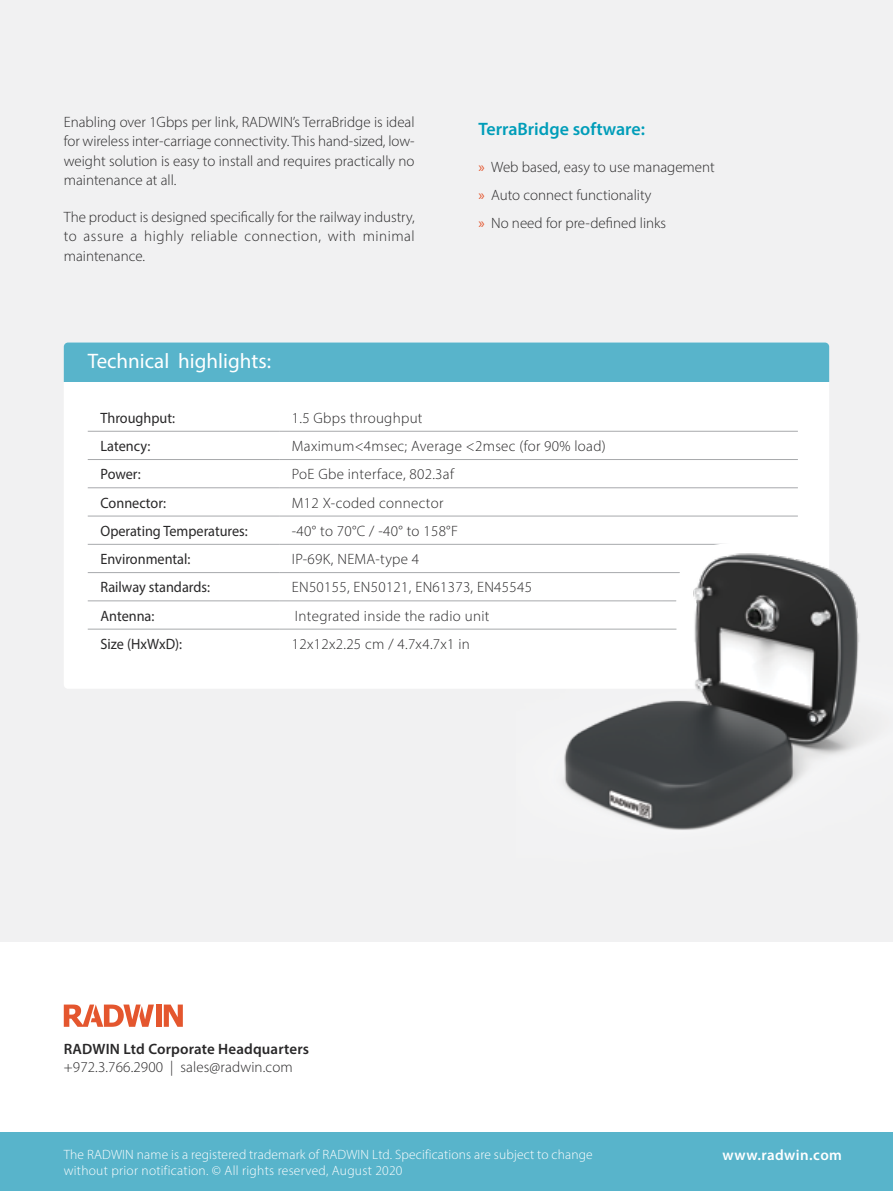
<style>
.page{position:relative;width:893px;height:1191px;background:#fff}
.page>*{position:absolute;margin:0;border:0;box-sizing:border-box;transform-origin:0 0}
.t1{font:21px "Myriad Pro";color:#fff}
.t2{font:600 18px "Myriad Pro";color:#009db9}
.t3{font:300 15px/19.5px "Myriad Pro";letter-spacing:.02em;color:#292829;text-align:justify}
.t4{font:15px "Myriad Pro";color:#292829;scale:.95 1}
.t5{font:300 15px/28px "Myriad Pro";color:#292829}
.t6{font:600 15px "Myriad Pro";letter-spacing:.01em;color:#292829}
.t7{font:600 15px "Myriad Pro";letter-spacing:.03em;color:#fff}
.t8{font:300 13.5px "Myriad Pro";letter-spacing:.01em;color:#fff}
.s1{font-weight:400;color:#e4562e}
</style>
<div class="page">
<div style="left:0;top:0;width:893px;height:941px;background:#f1f1f2"></div>
<div style="left:0;top:1132px;width:893px;height:59px;background:#58b4cb"></div>
<div style="left:156px;top:1004px;width:5px;height:22px;background:#e4562e"></div>
<svg style="left:164px;top:1004px;width:19px;height:22px"></svg>
<svg style="left:64px;top:1004px;width:90px;height:22px"></svg>
<div style="left:64px;top:342px;width:765px;height:347px;background:#fff;border-radius:4px"></div>
<div style="left:64px;top:342px;width:765px;height:40px;background:#58b4cb"></div>
<hr style="left:88px;top:431px;width:191px;height:1px;background:#a7a9ac">
<hr style="left:279px;top:431px;width:519px;height:1px;background:#a7a9ac">
<hr style="left:88px;top:459px;width:191px;height:1px;background:#a7a9ac">
<hr style="left:279px;top:459px;width:519px;height:1px;background:#a7a9ac">
<hr style="left:88px;top:487px;width:191px;height:1px;background:#a7a9ac">
<hr style="left:279px;top:487px;width:519px;height:1px;background:#a7a9ac">
<hr style="left:88px;top:516px;width:191px;height:1px;background:#a7a9ac">
<hr style="left:279px;top:516px;width:519px;height:1px;background:#a7a9ac">
<hr style="left:88px;top:544px;width:191px;height:1px;background:#a7a9ac">
<hr style="left:279px;top:544px;width:519px;height:1px;background:#a7a9ac">
<hr style="left:88px;top:572px;width:191px;height:1px;background:#a7a9ac">
<hr style="left:279px;top:572px;width:519px;height:1px;background:#a7a9ac">
<hr style="left:88px;top:600px;width:191px;height:1px;background:#a7a9ac">
<hr style="left:279px;top:600px;width:519px;height:1px;background:#a7a9ac">
<hr style="left:88px;top:629px;width:191px;height:1px;background:#a7a9ac">
<hr style="left:279px;top:629px;width:519px;height:1px;background:#a7a9ac">
<img style="left:517px;top:515px;width:344px;height:315px">
<p class="t3" style="left:64px;top:112px;width:352px">Enabling over 1Gbps per link, RADWIN’s TerraBridge is ideal for wireless inter-carriage connectivity. This hand-sized, low&shy;weight solution is easy to install and requires practically no maintenance at all.</p>
<p class="t3" style="left:64px;top:207px;width:353px">The product is designed specifically for the railway industry, to assure a highly reliable connection, with minimal maintenance.</p>
<p class="t2" style="left:478px;top:118px;width:168px">TerraBridge software:</p>
<p class="t5" style="left:478px;top:152px;width:238px"><span class="s1">»</span> Web based, easy to use management <span class="s1">»</span> Auto connect functionality<br><span class="s1">»</span> No need for pre-defined links</p>
<h1 class="t1" style="left:88px;top:348px;width:185px">Technical highlights:</h1>
<p class="t4" style="left:101px;top:408px;width:80px">Throughput:</p>
<p class="t3" style="left:292px;top:408px;width:132px">1.5 Gbps throughput</p>
<p class="t4" style="left:101px;top:437px;width:54px">Latency:</p>
<p class="t3" style="left:292px;top:436px;width:315px">Maximum&lt;4msec; Average &lt;2msec (for 90% load)</p>
<p class="t4" style="left:101px;top:465px;width:44px">Power:</p>
<p class="t3" style="left:292px;top:464px;width:164px">PoE Gbe interface, 802.3af</p>
<p class="t4" style="left:101px;top:493px;width:71px">Connector:</p>
<p class="t3" style="left:292px;top:492px;width:153px">M12 X-coded connector</p>
<p class="t4" style="left:101px;top:521px;width:157px">Operating Temperatures:</p>
<p class="t3" style="left:292px;top:521px;width:168px">-40° to 70°C / -40° to 158°F</p>
<p class="t4" style="left:101px;top:550px;width:96px">Environmental:</p>
<p class="t3" style="left:292px;top:549px;width:129px">IP-69K, NEMA-type 4</p>
<p class="t4" style="left:101px;top:578px;width:117px">Railway standards:</p>
<p class="t3" style="left:292px;top:577px;width:242px">EN50155, EN50121, EN61373, EN45545</p>
<p class="t4" style="left:101px;top:606px;width:58px">Antenna:</p>
<p class="t3" style="left:295px;top:606px;width:196px">Integrated inside the radio unit</p>
<p class="t4" style="left:101px;top:634px;width:87px">Size (HxWxD):</p>
<p class="t3" style="left:292px;top:634px;width:180px">12x12x2.25 cm / 4.7x4.7x1 in</p>
<p class="t6" style="left:64px;top:1039px;width:247px">RADWIN Ltd Corporate Headquarters</p>
<p class="t3" style="left:64px;top:1057px;width:231px">+972.3.766.2900 | sales@radwin.com</p>
<p class="t8" style="left:64px;top:1146px;width:530px">The RADWIN name is a registered trademark of RADWIN Ltd. Specifications are subject to change</p>
<p class="t7" style="left:722px;top:1145px;width:121px">www.radwin.com</p>
<p class="t8" style="left:64px;top:1162px;width:340px">without prior notification. © All rights reserved, August 2020</p>
</div>
